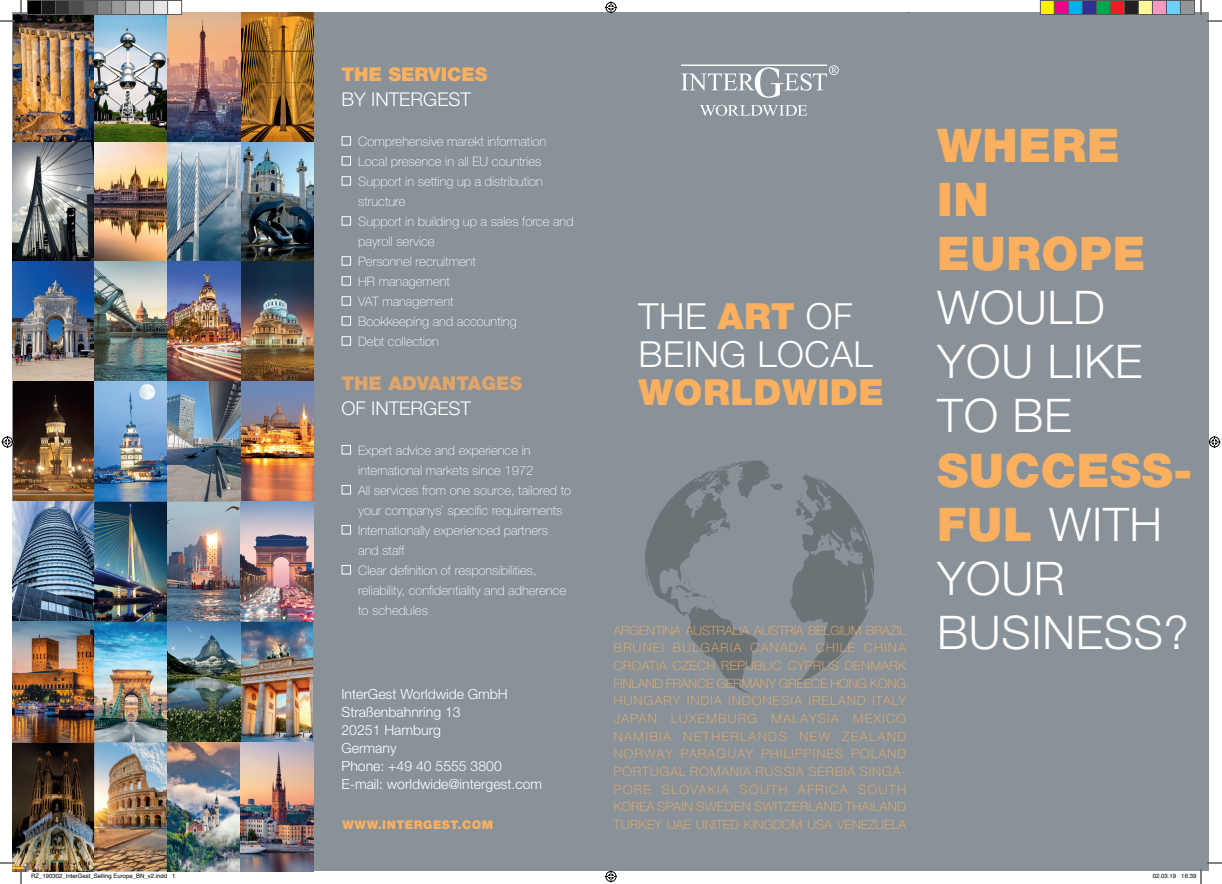
<style>
.page{position:relative;width:1222px;height:884px;background:#fff}
.page>*{position:absolute;margin:0;border:0;box-sizing:border-box;transform-origin:0 0}
.t1{font:300 46.4px/54.2px "Helvetica Neue LT";letter-spacing:.015em;color:#fff}
.t2{font:900 46.4px/54.2px "Helvetica Neue LT";letter-spacing:.015em;color:#fab05f}
.t3{font:300 36px/38px "Helvetica Neue LT";letter-spacing:.015em;color:#fff}
.t4{font:900 36px "Helvetica Neue LT";letter-spacing:.015em;color:#fab05f}
.t5{font:300 19px "Helvetica Neue LT";color:#fff}
.t6{font:900 19px "Helvetica Neue LT";color:#e1a56b}
.t7{font:900 19px "Helvetica Neue LT";color:#fab05f}
.t8{font:300 14px/18px "Helvetica Neue LT";color:#fff}
.t9{font:100 13px/20px "Helvetica Neue LT";color:#fff}
.t10{font:100 12.8px/17.7px "Helvetica Neue LT";letter-spacing:.02em;color:#fab05f;text-align:justify}
.t11{font:900 12px "Helvetica Neue LT";letter-spacing:.04em;color:#fab05f}
.t12{font:6px "Helvetica";color:#000}
.s1{font-weight:900;color:#fab05f}
</style>
<div class="page">
<div style="left:12px;top:12px;width:1196px;height:859px;background:#899299"></div>
<svg style="left:681px;top:65px;width:157px;height:33px"></svg>
<hr style="left:681px;top:65px;width:146px;height:1px;background:#fff">
<svg style="left:699px;top:105px;width:108px;height:11px"></svg>
<img style="left:240px;top:12px;width:73px;height:859px">
<img style="left:12px;top:141px;width:229px;height:730px">
<img style="left:13px;top:15px;width:81px;height:126px">
<img style="left:94px;top:12px;width:146px;height:129px">
<div style="left:341px;top:136px;width:10px;height:10px;border:1px solid #fff"></div>
<div style="left:341px;top:156px;width:10px;height:10px;border:1px solid #fff"></div>
<div style="left:341px;top:176px;width:10px;height:10px;border:1px solid #fff"></div>
<div style="left:341px;top:216px;width:10px;height:10px;border:1px solid #fff"></div>
<div style="left:341px;top:256px;width:10px;height:10px;border:1px solid #fff"></div>
<div style="left:341px;top:276px;width:10px;height:10px;border:1px solid #fff"></div>
<div style="left:341px;top:296px;width:10px;height:10px;border:1px solid #fff"></div>
<div style="left:341px;top:316px;width:10px;height:10px;border:1px solid #fff"></div>
<div style="left:341px;top:336px;width:10px;height:10px;border:1px solid #fff"></div>
<div style="left:341px;top:445px;width:10px;height:9px;border:1px solid #fff"></div>
<div style="left:341px;top:485px;width:10px;height:9px;border:1px solid #fff"></div>
<div style="left:341px;top:525px;width:10px;height:9px;border:1px solid #fff"></div>
<div style="left:341px;top:565px;width:10px;height:9px;border:1px solid #fff"></div>
<svg style="left:644px;top:460px;width:138px;height:234px"></svg>
<svg style="left:790px;top:474px;width:83px;height:208px"></svg>
<svg style="left:0;top:0;width:22px;height:22px"></svg>
<svg style="left:0;top:862px;width:22px;height:22px"></svg>
<svg style="left:1200px;top:0;width:21px;height:22px"></svg>
<svg style="left:605px;top:2px;width:12px;height:11px"></svg>
<svg style="left:605px;top:871px;width:12px;height:11px"></svg>
<svg style="left:2px;top:436px;width:12px;height:12px"></svg>
<svg style="left:1208px;top:436px;width:12px;height:12px"></svg>
<div style="left:28px;top:0;width:13px;height:14px;background:#000"></div>
<div style="left:27px;top:0;width:15px;height:15px;border:1px solid #595959"></div>
<div style="left:42px;top:0;width:14px;height:14px;background:#1a1a1a"></div>
<div style="left:41px;top:0;width:15px;height:15px;border:1px solid #595959"></div>
<div style="left:56px;top:0;width:14px;height:14px;background:#333"></div>
<div style="left:55px;top:0;width:15px;height:15px;border:1px solid #595959"></div>
<div style="left:70px;top:0;width:14px;height:14px;background:#4d4d4d"></div>
<div style="left:69px;top:0;width:15px;height:15px;border:1px solid #595959"></div>
<div style="left:84px;top:0;width:13px;height:14px;background:#666"></div>
<div style="left:83px;top:0;width:15px;height:15px;border:1px solid #595959"></div>
<div style="left:98px;top:0;width:14px;height:14px;background:#808080"></div>
<div style="left:97px;top:0;width:15px;height:15px;border:1px solid #595959"></div>
<div style="left:112px;top:0;width:13px;height:14px;background:#999"></div>
<div style="left:111px;top:0;width:15px;height:15px;border:1px solid #595959"></div>
<div style="left:126px;top:0;width:14px;height:14px;background:#b3b3b3"></div>
<div style="left:125px;top:0;width:15px;height:15px;border:1px solid #595959"></div>
<div style="left:140px;top:0;width:14px;height:14px;background:#ccc"></div>
<div style="left:139px;top:0;width:15px;height:15px;border:1px solid #595959"></div>
<div style="left:154px;top:0;width:13px;height:14px;background:#e6e6e6"></div>
<div style="left:153px;top:0;width:15px;height:15px;border:1px solid #595959"></div>
<div style="left:168px;top:0;width:14px;height:14px;background:#fff"></div>
<div style="left:167px;top:0;width:15px;height:15px;border:1px solid #595959"></div>
<div style="left:1040px;top:0;width:14px;height:14px;background:#fff101"></div>
<div style="left:1039px;top:0;width:15px;height:15px;border:1px solid #595959"></div>
<div style="left:1054px;top:0;width:14px;height:14px;background:#ed028c"></div>
<div style="left:1053px;top:0;width:15px;height:15px;border:1px solid #595959"></div>
<div style="left:1068px;top:0;width:14px;height:14px;background:#00aeef"></div>
<div style="left:1067px;top:0;width:15px;height:15px;border:1px solid #595959"></div>
<div style="left:1082px;top:0;width:14px;height:14px;background:#2e3092"></div>
<div style="left:1081px;top:0;width:15px;height:15px;border:1px solid #595959"></div>
<div style="left:1096px;top:0;width:14px;height:14px;background:#00a54f"></div>
<div style="left:1095px;top:0;width:15px;height:15px;border:1px solid #595959"></div>
<div style="left:1110px;top:0;width:14px;height:14px;background:#ee1d23"></div>
<div style="left:1109px;top:0;width:15px;height:15px;border:1px solid #595959"></div>
<div style="left:1124px;top:0;width:14px;height:14px;background:#231f20"></div>
<div style="left:1123px;top:0;width:15px;height:15px;border:1px solid #595959"></div>
<div style="left:1138px;top:0;width:14px;height:14px;background:#fff79a"></div>
<div style="left:1137px;top:0;width:15px;height:15px;border:1px solid #595959"></div>
<div style="left:1152px;top:0;width:14px;height:14px;background:#f499c2"></div>
<div style="left:1151px;top:0;width:15px;height:15px;border:1px solid #595959"></div>
<div style="left:1166px;top:0;width:14px;height:14px;background:#6bcff6"></div>
<div style="left:1165px;top:0;width:15px;height:15px;border:1px solid #595959"></div>
<div style="left:1180px;top:0;width:14px;height:14px;background:#939598"></div>
<div style="left:1179px;top:0;width:15px;height:15px;border:1px solid #595959"></div>
<svg style="left:1200px;top:862px;width:21px;height:22px"></svg>
<h3 class="t7" style="left:341px;top:63px;width:147px">THE SERVICES</h3>
<h3 class="t5" style="left:341px;top:87px;width:131px">BY INTERGEST</h3>
<p class="t9" style="left:358px;top:131px;width:217px">Comprehensive marekt information<br>Local presence in all EU countries<br>Support in setting up a distribution structure<br>Support in building up a sales force and payroll service<br>Personnel recruitment<br>HR management<br>VAT management<br>Bookkeeping and accounting<br>Debt collection</p>
<h3 class="t6" style="left:341px;top:372px;width:182px">THE ADVANTAGES</h3>
<h3 class="t5" style="left:341px;top:396px;width:131px">OF INTERGEST</h3>
<p class="t9" style="left:358px;top:440px;width:214px">Expert advice and experience in international markets since 1972<br>All services from one source, tailored to your companys` specific requirements<br>Internationally experienced partners and staff<br>Clear definition of responsibilities, reliability, confidentiality and adherence to schedules</p>
<p class="t8" style="left:341px;top:685px;width:202px">InterGest Worldwide GmbH<br>Straßenbahnring 13<br>20251 Hamburg<br>Germany<br>Phone: +49 40 5555 3800<br>E-mail: worldwide@intergest.com</p>
<p class="t11" style="left:342px;top:817px;width:152px">WWW.INTERGEST.COM</p>
<h2 class="t3" style="left:638px;top:296px;width:236px">THE <span class="s1">ART</span> OF<br>BEING LOCAL</h2>
<h2 class="t4" style="left:638px;top:370px;width:247px">WORLDWIDE</h2>
<p class="t10" style="left:613px;top:621px;width:293px">ARGENTINA AUSTRALIA AUSTRIA BELGIUM BRAZIL BRUNEI BULGARIA CANADA CHILE CHINA CROATIA CZECH REPUBLIC CYPRUS DENMARK FINLAND FRANCE GERMANY GREECE HONG KONG HUNGARY INDIA INDONESIA IRELAND ITALY JAPAN LUXEMBURG MALAYSIA MEXICO NAMIBIA NETHERLANDS NEW ZEALAND NORWAY PARAGUAY PHILIPPINES POLAND PORTUGAL ROMANIA RUSSIA SERBIA SINGA-PORE SLOVAKIA SOUTH AFRICA SOUTH KOREA SPAIN SWEDEN SWITZERLAND THAILAND TURKEY UAE UNITED KINGDOM USA VENEZUELA</p>
<h1 class="t2" style="left:937px;top:118px;width:210px">WHERE<br>IN<br>EUROPE</h1>
<h1 class="t1" style="left:937px;top:279px;width:207px">WOULD<br>YOU LIKE<br>TO BE</h1>
<h1 class="t1" style="left:937px;top:442px;width:257px"><span class="s1">SUCCESS-<br>FUL</span> WITH<br>YOUR<br>BUSINESS?</h1>
<p class="t12" style="left:31px;top:871px;width:146px">RZ_190302_InterGest_Selling Europe_BN_v2.indd 1</p>
<p class="t12" style="left:1152px;top:871px;width:45px">02.03.19 16:39</p>
</div>
